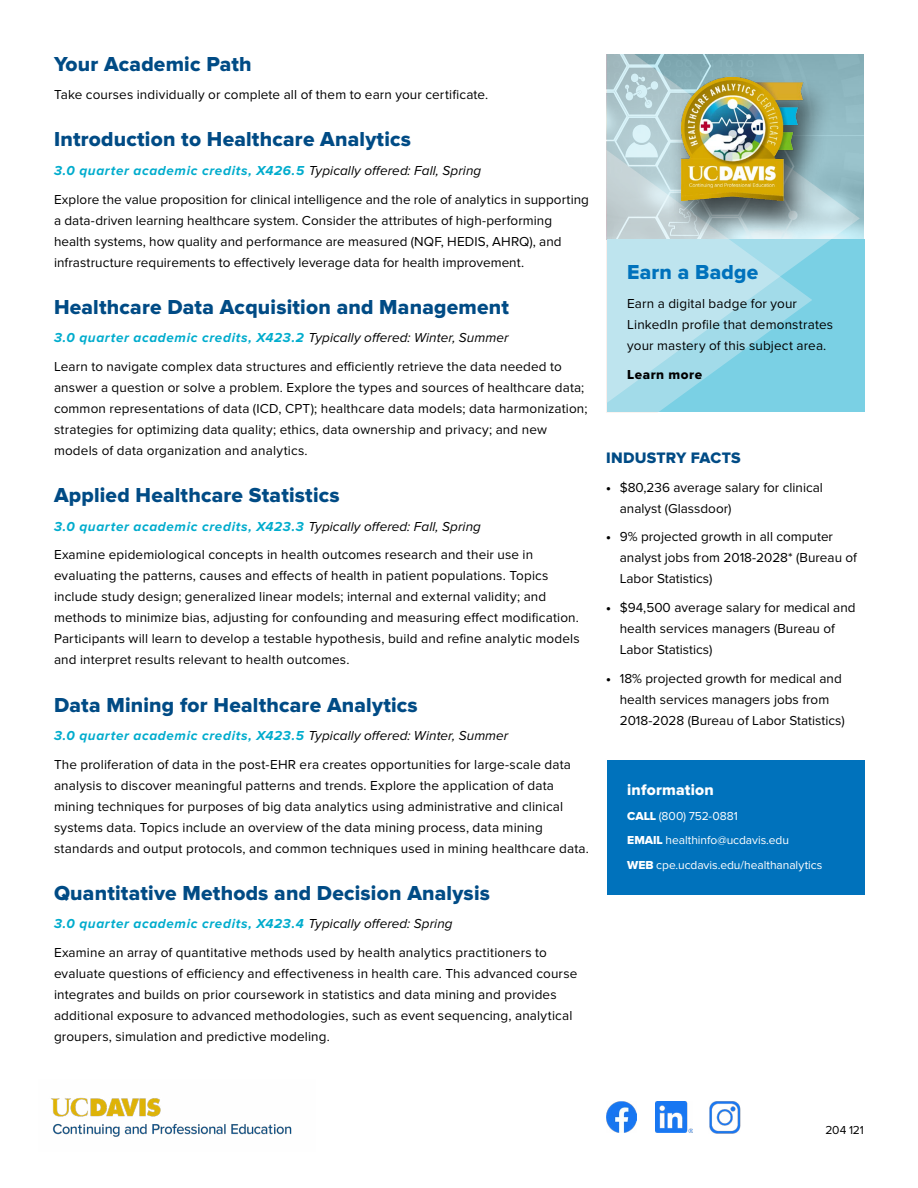
<style>
.page{position:relative;width:918px;height:1188px;background:#fff}
.page>*{position:absolute;margin:0;border:0;box-sizing:border-box;transform-origin:0 0}
.CPE_FS_H1{font:21px "Proxima Nova Extrabld";letter-spacing:.01em;color:#004b85}
.CPE_FS_URL_Big{font:21px "Proxima Nova Extrabld";letter-spacing:.01em;color:#0072bc}
.CPE_FS_SIDEBAR_SBH1{font:15.75px "Proxima Nova Extrabld";letter-spacing:.01em;color:#004b85}
.CPE_FS_SIDEBAR_Inbox{font:15.75px "Proxima Nova Extrabld";letter-spacing:.015em;color:#fff}
.CPE_FS_BODY_P1{font:13.5px/21px "Proxima Nova";letter-spacing:.01em;color:#000}
.CPE_FS_UNITS{font:italic 700 13.5px "Proxima Nova";letter-spacing:.05em;color:#00accd}
.CPE_FS_URL_Big-2{font:13.5px/21px "Proxima Nova";letter-spacing:.01em;color:#000}
.CPE_FS_URL_Big-3{font:13.5px "Proxima Nova Extrabld";letter-spacing:.04em;color:#000}
.CPE_FS_SIdebar_Inbox{font:12px "Proxima Nova";letter-spacing:-.005em;color:#fff}
.t1{font:12px "Proxima Nova";letter-spacing:-.01em;color:#000}
.s1{font-weight:400;color:#000}
.s2{font-family:"Proxima Nova Extrabld"}
</style>
<div class="page">
<svg style="left:607px;top:54px;width:253px;height:358px;background:#a0d4e0"></svg>
<img style="left:656px;top:1102px;width:36px;height:31px">
<img style="left:606px;top:1102px;width:31px;height:31px">
<img style="left:709px;top:1101px;width:32px;height:32px">
<div style="left:607px;top:760px;width:257px;height:134px;background:#0072bc"></div>
<img style="left:51px;top:1097px;width:241px;height:40px">
<div style="left:668px;top:74px;width:166px;height:166px;background:#000;opacity:.67"></div>
<img style="left:682px;top:78px;width:123px;height:123px">
<h1 class="CPE_FS_H1" style="left:54px;top:52px;width:199px">Your Academic Path</h1>
<p class="CPE_FS_BODY_P1" style="left:54px;top:85px;width:436px">Take courses individually or complete all of them to earn your certificate.</p>
<h1 class="CPE_FS_H1" style="left:54px;top:127px;width:359px">Introduction to Healthcare Analytics</h1>
<p class="CPE_FS_UNITS" style="left:54px;top:163px;width:429px">3.0 quarter academic credits, X426.5 <span class="s1">Typically offered: Fall, Spring</span></p>
<p class="CPE_FS_BODY_P1" style="left:54px;top:189px;width:537px">Explore the value proposition for clinical intelligence and the role of analytics in supporting a data-driven learning healthcare system. Consider the attributes of high-performing health systems, how quality and performance are measured (NQF, HEDIS, AHRQ), and infrastructure requirements to effectively leverage data for health improvement.</p>
<h1 class="CPE_FS_H1" style="left:54px;top:295px;width:457px">Healthcare Data Acquisition and Management</h1>
<p class="CPE_FS_UNITS" style="left:54px;top:330px;width:456px">3.0 quarter academic credits, X423.2 <span class="s1">Typically offered: Winter, Summer</span></p>
<p class="CPE_FS_BODY_P1" style="left:54px;top:356px;width:535px">Learn to navigate complex data structures and efficiently retrieve the data needed to answer a question or solve a problem. Explore the types and sources of healthcare data; common representations of data (ICD, CPT); healthcare data models; data harmonization; strategies for optimizing data quality; ethics, data ownership and privacy; and new models of data organization and analytics.</p>
<h1 class="CPE_FS_H1" style="left:54px;top:483px;width:287px">Applied Healthcare Statistics</h1>
<p class="CPE_FS_UNITS" style="left:54px;top:519px;width:429px">3.0 quarter academic credits, X423.3 <span class="s1">Typically offered: Fall, Spring</span></p>
<p class="CPE_FS_BODY_P1" style="left:54px;top:545px;width:527px">Examine epidemiological concepts in health outcomes research and their use in evaluating the patterns, causes and effects of health in patient populations. Topics include study design; generalized linear models; internal and external validity; and methods to minimize bias, adjusting for confounding and measuring effect modification.<br>Participants will learn to develop a testable hypothesis, build and refine analytic models and interpret results relevant to health outcomes.</p>
<h1 class="CPE_FS_H1" style="left:54px;top:692px;width:365px">Data Mining for Healthcare Analytics</h1>
<p class="CPE_FS_UNITS" style="left:54px;top:728px;width:456px">3.0 quarter academic credits, X423.5 <span class="s1">Typically offered: Winter, Summer</span></p>
<p class="CPE_FS_BODY_P1" style="left:54px;top:754px;width:537px">The proliferation of data in the post-EHR era creates opportunities for large-scale data analysis to discover meaningful patterns and trends. Explore the application of data mining techniques for purposes of big data analytics using administrative and clinical systems data. Topics include an overview of the data mining process, data mining standards and output protocols, and common techniques used in mining healthcare data.</p>
<h1 class="CPE_FS_H1" style="left:54px;top:881px;width:437px">Quantitative Methods and Decision Analysis</h1>
<p class="CPE_FS_UNITS" style="left:54px;top:916px;width:400px">3.0 quarter academic credits, X423.4 <span class="s1">Typically offered: Spring</span></p>
<p class="CPE_FS_BODY_P1" style="left:54px;top:942px;width:525px">Examine an array of quantitative methods used by health analytics practitioners to evaluate questions of efficiency and effectiveness in health care. This advanced course integrates and builds on prior coursework in statistics and data mining and provides additional exposure to advanced methodologies, such as event sequencing, analytical groupers, simulation and predictive modeling.</p>
<p class="CPE_FS_URL_Big" style="left:627px;top:260px;width:133px">Earn a Badge</p>
<p class="CPE_FS_URL_Big-2" style="left:627px;top:293px;width:207px">Earn a digital badge for your<br>LinkedIn profile that demonstrates your mastery of this subject area.</p>
<p class="CPE_FS_URL_Big-3" style="left:627px;top:366px;width:76px">Learn more</p>
<p class="CPE_FS_SIDEBAR_SBH1" style="left:606px;top:449px;width:136px">INDUSTRY FACTS</p>
<p class="CPE_FS_BODY_P1" style="left:620px;top:477px;width:205px;text-indent:-14px"><span class="s2">•</span> $80,236 average salary for clinical analyst (Glassdoor)</p>
<p class="CPE_FS_BODY_P1" style="left:620px;top:527px;width:239px;text-indent:-14px"><span class="s2">•</span> 9% projected growth in all computer analyst jobs from 2018-2028* (Bureau of<br>Labor Statistics)</p>
<p class="CPE_FS_BODY_P1" style="left:620px;top:597px;width:237px;text-indent:-14px"><span class="s2">•</span> $94,500 average salary for medical and health services managers (Bureau of<br>Labor Statistics)</p>
<p class="CPE_FS_BODY_P1" style="left:620px;top:668px;width:227px;text-indent:-14px"><span class="s2">•</span> 18% projected growth for medical and health services managers jobs from<br>2018-2028 (Bureau of Labor Statistics)</p>
<p class="CPE_FS_SIDEBAR_Inbox" style="left:627px;top:780px;width:88px">information</p>
<p class="CPE_FS_SIdebar_Inbox" style="left:627px;top:809px;width:112px"><span class="s2">CALL</span> (800) 752-0881</p>
<p class="CPE_FS_SIdebar_Inbox" style="left:627px;top:833px;width:163px"><span class="s2">EMAIL</span> healthinfo@ucdavis.edu</p>
<p class="CPE_FS_SIdebar_Inbox" style="left:627px;top:858px;width:197px"><span class="s2">WEB</span> cpe.ucdavis.edu/healthanalytics</p>
<p class="t1" style="left:825px;top:1123px;width:40px">204 121</p>
</div>
